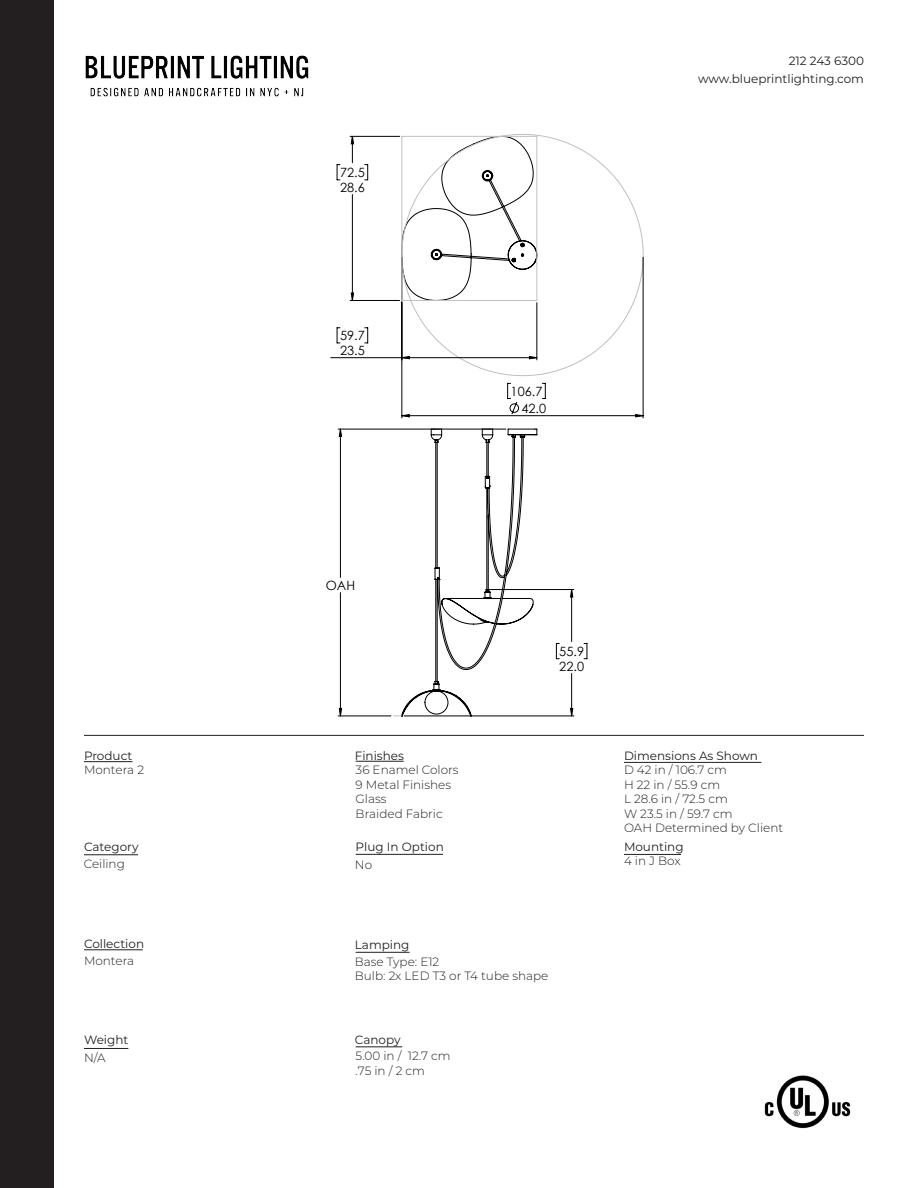
<style>
.page{position:relative;width:918px;height:1188px;background:#fff}
.page>*{position:absolute;margin:0;border:0;box-sizing:border-box;transform-origin:0 0}
.t1{font:12.75px/14.7px "Century Gothic";color:#000}
.t2{font:300 12px/14.4px "Montserrat";color:#231f20}
.t3{font:12px "Montserrat";color:#231f20}
</style>
<div class="page">
<hr style="left:84px;top:761px;width:48px;height:1px;background:#231f20">
<hr style="left:84px;top:735px;width:780px;height:1px;background:#231f20">
<hr style="left:624px;top:762px;width:137px;height:1px;background:#231f20">
<hr style="left:624px;top:854px;width:57px;height:1px;background:#231f20">
<hr style="left:356px;top:761px;width:48px;height:1px;background:#231f20">
<hr style="left:356px;top:854px;width:87px;height:1px;background:#231f20">
<hr style="left:356px;top:952px;width:54px;height:1px;background:#231f20">
<hr style="left:356px;top:1046px;width:46px;height:1px;background:#231f20">
<hr style="left:84px;top:854px;width:54px;height:1px;background:#231f20">
<hr style="left:84px;top:949px;width:59px;height:1px;background:#231f20">
<hr style="left:84px;top:1048px;width:44px;height:1px;background:#231f20">
<img style="left:764px;top:1075px;width:87px;height:54px">
<img style="left:85px;top:55px;width:224px;height:42px">
<div style="left:0;top:0;width:54px;height:1188px;background:#231f20"></div>
<hr style="left:338px;top:716px;width:53px;height:1px;background:#000">
<hr style="left:338px;top:429px;width:168px;height:1px;background:#000">
<hr style="left:404px;top:716px;width:170px;height:1px;background:#000">
<hr style="left:643px;top:257px;width:1px;height:161px;background:#000">
<svg style="left:337px;top:164px;width:2px;height:17px"></svg>
<svg style="left:337px;top:328px;width:2px;height:16px"></svg>
<hr style="left:331px;top:357px;width:71px;height:1px;background:#000">
<svg style="left:339px;top:136px;width:304px;height:580px"></svg>
<p class="t1" style="left:340px;top:165px;width:26px">72.5<br>28.6</p>
<p class="t1" style="left:340px;top:328px;width:26px">59.7<br>23.5</p>
<p class="t1" style="left:326px;top:578px;width:31px">OAH</p>
<p class="t3" style="left:789px;top:53px;width:77px">212 243 6300</p>
<p class="t3" style="left:698px;top:70px;width:167px">www.blueprintlighting.com</p>
<p class="t1" style="left:511px;top:382px;width:37px;line-height:17.1px;text-align:right">106.7<br>42.0</p>
<p class="t1" style="left:559px;top:644px;width:26px">55.9<br>22.0</p>
<p class="t3" style="left:84px;top:748px;width:50px">Product</p>
<p class="t2" style="left:84px;top:763px;width:62px">Montera 2</p>
<p class="t2" style="left:356px;top:763px;width:104px">36 Enamel Colors<br>9 Metal Finishes<br>Glass<br>Braided Fabric</p>
<p class="t3" style="left:355px;top:748px;width:51px">Finishes</p>
<p class="t3" style="left:624px;top:748px;width:136px">Dimensions As Shown</p>
<p class="t2" style="left:624px;top:763px;width:161px">D 42 in / 106.7 cm<br>H 22 in / 55.9 cm<br>L 28.6 in / 72.5 cm<br>W 23.5 in / 59.7 cm<br>OAH Determined by Client</p>
<p class="t2" style="left:624px;top:853px;width:58px">4 in J Box</p>
<p class="t3" style="left:356px;top:838px;width:90px">Plug In Option</p>
<p class="t3" style="left:624px;top:838px;width:61px">Mounting</p>
<p class="t3" style="left:84px;top:838px;width:56px">Category</p>
<p class="t2" style="left:84px;top:856px;width:43px">Ceiling</p>
<p class="t2" style="left:355px;top:858px;width:19px">No</p>
<p class="t3" style="left:84px;top:936px;width:62px">Collection</p>
<p class="t2" style="left:84px;top:953px;width:52px">Montera</p>
<p class="t3" style="left:355px;top:936px;width:56px">Lamping</p>
<p class="t2" style="left:355px;top:954px;width:195px">Base Type: E12<br>Bulb: 2x LED T3 or T4 tube shape</p>
<p class="t3" style="left:84px;top:1032px;width:46px">Weight</p>
<p class="t3" style="left:355px;top:1031px;width:47px">Canopy</p>
<p class="t2" style="left:84px;top:1050px;width:23px">N/A</p>
<p class="t2" style="left:356px;top:1049px;width:97px">5.00 in / 12.7 cm .75 in / 2 cm</p>
</div>
